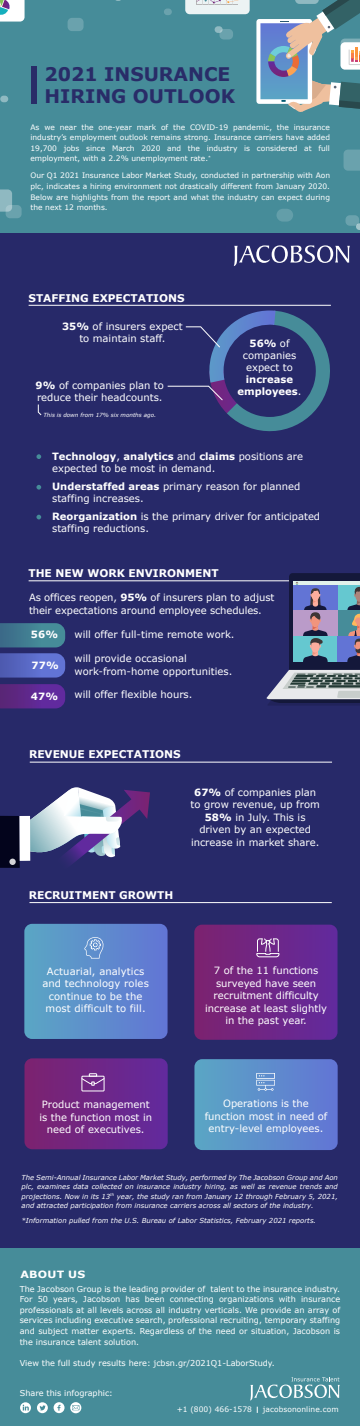
<style>
.page{position:relative;width:360px;height:1426px;background:#fff}
.page>*{position:absolute;margin:0;border:0;box-sizing:border-box;transform-origin:0 0}
.t1{font:700 18.75px/22.5px "Verdana";color:#292c68}
.t2{font:700 10.62px "Verdana";color:#fff}
.t3{font:10px/12.5px "Verdana";color:#fff;text-align:center}
.t4{font:700 10px/12px "Verdana";color:#fff;text-align:center}
.t5{font:700 10px "Verdana";color:#fff;scale:1.11 1}
.t6{font:8.12px/10.6px "Verdana";color:#fff;text-align:justify}
.t7{font:7.5px/10.6px "Verdana";color:#fff;text-align:justify}
.t8{font:italic 6.88px/9.4px "Verdana";color:#fff;text-align:justify}
.t9{font:italic 5.62px "Verdana";color:#fff}
.s1{font-weight:700}
.s2{font-weight:400}
</style>
<div class="page">
<div style="left:0;top:9px;width:360px;height:1374px;background:#272969"></div>
<div style="left:0;top:0;width:360px;height:233px;background:#468c99"></div>
<svg style="left:0;top:787px;width:150px;height:81px"></svg>
<svg style="left:234px;top:245px;width:116px;height:21px"></svg>
<hr style="left:29px;top:305px;width:302px;height:1px;background:#fff">
<div style="left:0;top:1249px;width:360px;height:177px;background:#468c99"></div>
<svg style="left:54px;top:1402px;width:27px;height:11px"></svg>
<svg style="left:37px;top:1402px;width:11px;height:11px"></svg>
<svg style="left:20px;top:1402px;width:11px;height:11px"></svg>
<svg style="left:167px;top:310px;width:163px;height:122px"></svg>
<svg style="left:250px;top:1377px;width:90px;height:24px"></svg>
<svg style="left:24px;top:924px;width:144px;height:115px;background:#5d8ccb"></svg>
<hr style="left:29px;top:580px;width:302px;height:1px;background:#fff">
<hr style="left:29px;top:902px;width:303px;height:1px;background:#fff">
<hr style="left:30px;top:762px;width:302px;height:1px;background:#fff">
<svg style="left:25px;top:1058px;width:143px;height:91px;background:#6f2787"></svg>
<svg style="left:0;top:623px;width:65px;height:24px;background:#417d91"></svg>
<svg style="left:0;top:653px;width:65px;height:25px;background:#5767c2"></svg>
<svg style="left:0;top:684px;width:65px;height:24px;background:#5c288d"></svg>
<svg style="left:266px;top:573px;width:94px;height:132px"></svg>
<svg style="left:194px;top:1059px;width:144px;height:91px;background:#5d8ccb"></svg>
<svg style="left:194px;top:925px;width:144px;height:115px;background:#6f2886"></svg>
<svg style="left:36px;top:454px;width:5px;height:5px"></svg>
<svg style="left:36px;top:485px;width:5px;height:5px"></svg>
<svg style="left:36px;top:515px;width:5px;height:4px"></svg>
<div style="left:31px;top:67px;width:5px;height:37px;background:#292c68"></div>
<div style="left:276px;top:209px;width:17px;height:13px;background:#639ea9;border-radius:6px"></div>
<svg style="left:0;top:0;width:24px;height:21px"></svg>
<svg style="left:344px;top:150px;width:16px;height:21px"></svg>
<div style="left:219px;top:29px;width:14px;height:11px;background:#6aa2ad;border-radius:4px"></div>
<div style="left:345px;top:215px;width:14px;height:11px;background:#6aa2ad;border-radius:4px"></div>
<svg style="left:185px;top:0;width:65px;height:14px"></svg>
<svg style="left:256px;top:0;width:104px;height:112px"></svg>
<svg style="left:0;top:189px;width:12px;height:23px"></svg>
<div style="left:68px;top:18px;width:16px;height:13px;background:#6aa2ad;border-radius:4px"></div>
<svg style="left:6px;top:205px;width:16px;height:13px"></svg>
<div style="left:164px;top:9px;width:8px;height:6px;background:#6aa2ad;border-radius:3px"></div>
<svg style="left:215px;top:26px;width:8px;height:7px"></svg>
<div style="left:0;top:96px;width:8px;height:6px;background:#8fb9c1;border-radius:3px"></div>
<svg style="left:356px;top:223px;width:4px;height:7px"></svg>
<svg style="left:38px;top:404px;width:4px;height:12px"></svg>
<h1 class="t1" style="left:45px;top:62px;width:192px">2021 INSURANCE<br>HIRING OUTLOOK</h1>
<p class="t7" style="left:30px;top:121px;width:301px">As we near the one-year mark of the COVID-19 pandemic, the insurance industry’s employment outlook remains strong. Insurance carriers have added 19,700 jobs since March 2020 and the industry is considered at full employment, with a 2.2% unemployment rate.<sup>*</sup></p>
<p class="t7" style="left:30px;top:170px;width:301px">Our Q1 2021 Insurance Labor Market Study, conducted in partnership with Aon plc, indicates a hiring environment not drastically different from January 2020.<br>Below are highlights from the report and what the industry can expect during the next 12 months.</p>
<p class="t2" style="left:29px;top:290px;width:158px">STAFFING EXPECTATIONS</p>
<p class="t3" style="left:62px;top:320px;width:122px;line-height:12px"><span class="s1">35%</span> of insurers expect to maintain staff.</p>
<p class="t3" style="left:36px;top:379px;width:130px;text-align:left"><span class="s1">9%</span> of companies plan to reduce their headcounts.</p>
<p class="t9" style="left:43px;top:411px;width:114px">This is down from 17% six months ago.</p>
<p class="t3" style="left:243px;top:337px;width:55px;line-height:12px"><span class="s1">56%</span> of companies expect to</p>
<p class="t4" style="left:238px;top:373px;width:65px">increase employees<span class="s2">.</span></p>
<p class="t3" style="left:52px;top:450px;width:252px;text-align:left"><span class="s1">Technology</span>, <span class="s1">analytics</span> and <span class="s1">claims</span> positions are expected to be most in demand.</p>
<p class="t3" style="left:52px;top:480px;width:250px;text-align:left"><span class="s1">Understaffed areas</span> primary reason for planned staffing increases.</p>
<p class="t3" style="left:52px;top:510px;width:270px;text-align:left"><span class="s1">Reorganization</span> is the primary driver for anticipated staffing reductions.</p>
<p class="t2" style="left:29px;top:566px;width:192px">THE NEW WORK ENVIRONMENT</p>
<p class="t3" style="left:29px;top:591px;width:247px;text-align:left">As offices reopen, <span class="s1">95%</span> of insurers plan to adjust their expectations around employee schedules.</p>
<p class="t4" style="left:31px;top:629px;width:29px">56%</p>
<p class="t4" style="left:31px;top:659px;width:29px">77%</p>
<p class="t4" style="left:31px;top:690px;width:29px">47%</p>
<p class="t3" style="left:75px;top:628px;width:162px">will offer full-time remote work.</p>
<p class="t3" style="left:75px;top:652px;width:159px;text-align:left">will provide occasional work-from-home opportunities.</p>
<p class="t3" style="left:75px;top:688px;width:119px">will offer flexible hours.</p>
<p class="t2" style="left:29px;top:747px;width:153px">REVENUE EXPECTATIONS</p>
<p class="t3" style="left:191px;top:786px;width:131px"><span class="s1">67%</span> of companies plan to grow revenue, up from<br><span class="s1">58%</span> in July. This is driven by an expected increase in market share.</p>
<p class="t2" style="left:29px;top:887px;width:146px">RECRUITMENT GROWTH</p>
<p class="t3" style="left:42px;top:964px;width:108px">Actuarial, analytics and technology roles continue to be the most difficult to fill.</p>
<p class="t3" style="left:205px;top:964px;width:123px">7 of the 11 functions surveyed have seen recruitment difficulty increase at least slightly in the past year.</p>
<p class="t3" style="left:39px;top:1098px;width:114px">Product management is the function most in need of executives.</p>
<p class="t3" style="left:205px;top:1097px;width:124px">Operations is the function most in need of entry-level employees.</p>
<p class="t8" style="left:22px;top:1173px;width:318px">The Semi-Annual Insurance Labor Market Study, performed by The Jacobson Group and Aon plc, examines data collected on insurance industry hiring, as well as revenue trends and projections. Now in its 13<sup>th</sup> year, the study ran from January 12 through February 5, 2021, and attracted participation from insurance carriers across all sectors of the industry.</p>
<p class="t8" style="left:22px;top:1215px;width:296px">*Information pulled from the U.S. Bureau of Labor Statistics, February 2021 reports.</p>
<p class="t5" style="left:20px;top:1267px;width:60px">ABOUT US</p>
<p class="t6" style="left:20px;top:1283px;width:322px">The Jacobson Group is the leading provider of talent to the insurance industry.<br>For 50 years, Jacobson has been connecting organizations with insurance professionals at all levels across all industry verticals. We provide an array of services including executive search, professional recruiting, temporary staffing and subject matter experts. Regardless of the need or situation, Jacobson is the insurance talent solution.</p>
<p class="t6" style="left:20px;top:1358px;width:257px">View the full study results here: jcbsn.gr/2021Q1-LaborStudy.</p>
<p class="t6" style="left:20px;top:1387px;width:95px">Share this infographic:</p>
<p class="t7" style="left:177px;top:1404px;width:77px">+1 (800) 466-1578</p>
<p class="t7" style="left:263px;top:1404px;width:77px">jacobsononline.com</p>
</div>
